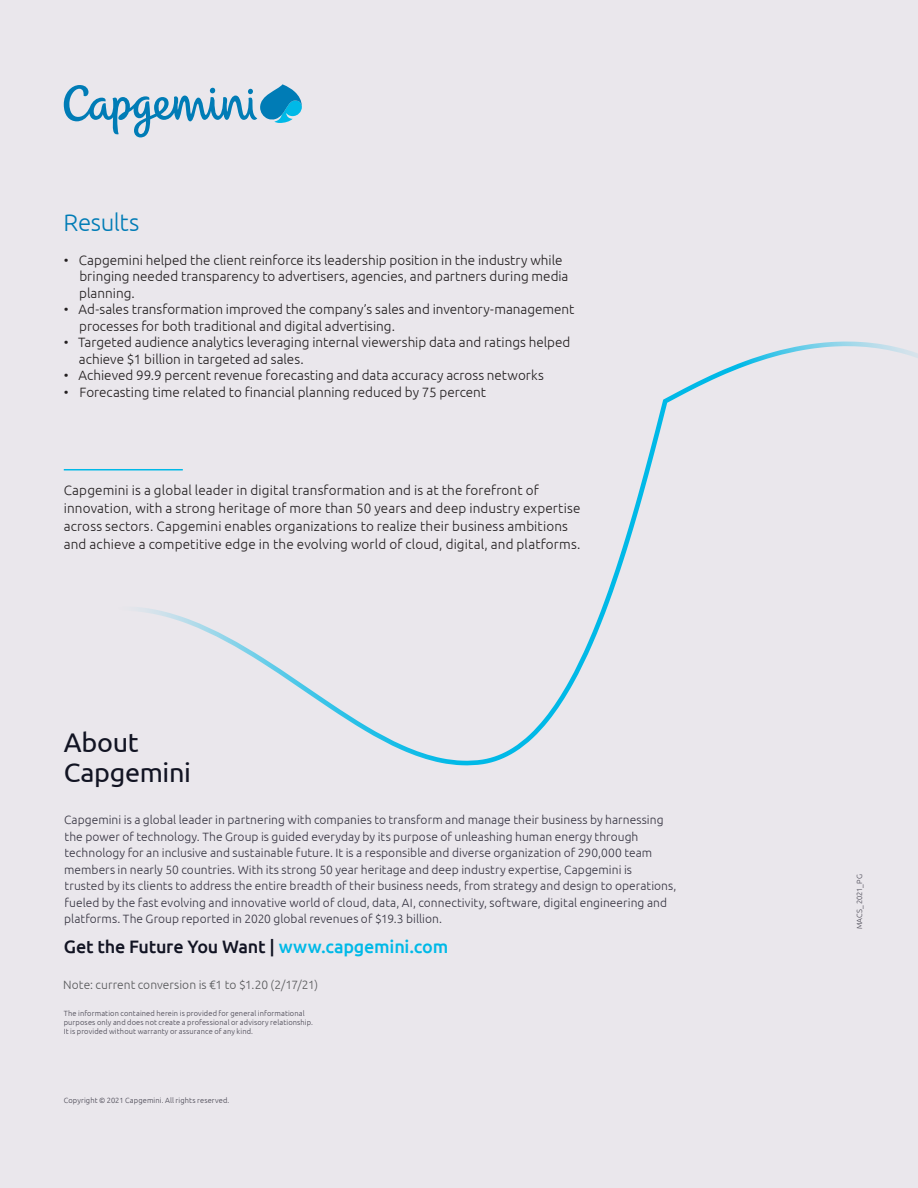
<style>
.page{position:relative;width:918px;height:1188px;background:#eae7ec}
.page>*{position:absolute;margin:0;border:0;box-sizing:border-box;transform-origin:0 0}
.t1{font:27px/30px "Ubuntu";letter-spacing:-.015em;color:#121423}
.chapter-intro{font:300 24px "Ubuntu";letter-spacing:-.015em;color:#007cb6}
.t2{font:500 18px "Ubuntu";letter-spacing:-.015em;color:#121423}
.t3{font:300 13.5px/16.5px "Ubuntu";letter-spacing:.005em;color:#231f20}
.t4{font:300 12px/16.5px "Ubuntu";letter-spacing:.005em;color:#363441}
.t5{font:300 12px "Ubuntu";color:#57585a}
.t6{font:300 7.5px/9px "Ubuntu";letter-spacing:.015em;color:#464450}
.s1{color:#00b9e7}
</style>
<div class="page">
<svg style="left:86px;top:342px;width:832px;height:424px"></svg>
<hr style="left:64px;top:469px;width:119px;height:1px;background:#00b9e7">
<svg style="left:64px;top:84px;width:238px;height:53px"></svg>
<p class="chapter-intro" style="left:64px;top:208px;width:77px">Results</p>
<p class="t3" style="left:79px;top:251px;width:491px;text-indent:-15px">• Capgemini helped the client reinforce its leadership position in the industry while bringing needed transparency to advertisers, agencies, and partners during media planning.</p>
<p class="t3" style="left:79px;top:301px;width:497px;text-indent:-15px">• Ad-sales transformation improved the company’s sales and inventory-management processes for both traditional and digital advertising.</p>
<p class="t3" style="left:79px;top:334px;width:493px;text-indent:-15px">• Targeted audience analytics leveraging internal viewership data and ratings helped achieve $1 billion in targeted ad sales.</p>
<p class="t3" style="left:64px;top:367px;width:482px">• Achieved 99.9 percent revenue forecasting and data accuracy across networks</p>
<p class="t3" style="left:64px;top:383px;width:424px">• Forecasting time related to financial planning reduced by 75 percent</p>
<p class="t3" style="left:64px;top:481px;width:518px;line-height:18px">Capgemini is a global leader in digital transformation and is at the forefront of innovation, with a strong heritage of more than 50 years and deep industry expertise across sectors. Capgemini enables organizations to realize their business ambitions and achieve a competitive edge in the evolving world of cloud, digital, and platforms.</p>
<h1 class="t1" style="left:64px;top:727px;width:129px">About<br>Capgemini</h1>
<p class="t4" style="left:64px;top:812px;width:614px">Capgemini is a global leader in partnering with companies to transform and manage their business by harnessing the power of technology. The Group is guided everyday by its purpose of unleashing human energy through technology for an inclusive and sustainable future. It is a responsible and diverse organization of 290,000 team members in nearly 50 countries. With its strong 50 year heritage and deep industry expertise, Capgemini is<br>trusted by its clients to address the entire breadth of their business needs, from strategy and design to operations, fueled by the fast evolving and innovative world of cloud, data, AI, connectivity, software, digital engineering and platforms. The Group reported in 2020 global revenues of $19.3 billion.</p>
<h3 class="t2" style="left:64px;top:936px;width:386px">Get the Future You Want | <span class="s1">www.capgemini.com</span></h3>
<p class="t5" style="left:63px;top:978px;width:256px">Note: current conversion is €1 to $1.20 (2/17/21)</p>
<p class="t6" style="left:64px;top:1008px;width:251px">The information contained herein is provided for general informational purposes only and does not create a professional or advisory relationship.<br>It is provided without warranty or assurance of any kind.</p>
<p class="t6" style="left:64px;top:1096px;width:167px">Copyright © 2021 Capgemini. All rights reserved.</p>
<p class="t6" style="left:855px;top:929px;width:57px;rotate:-90deg">MACS_2021_PG</p>
</div>
